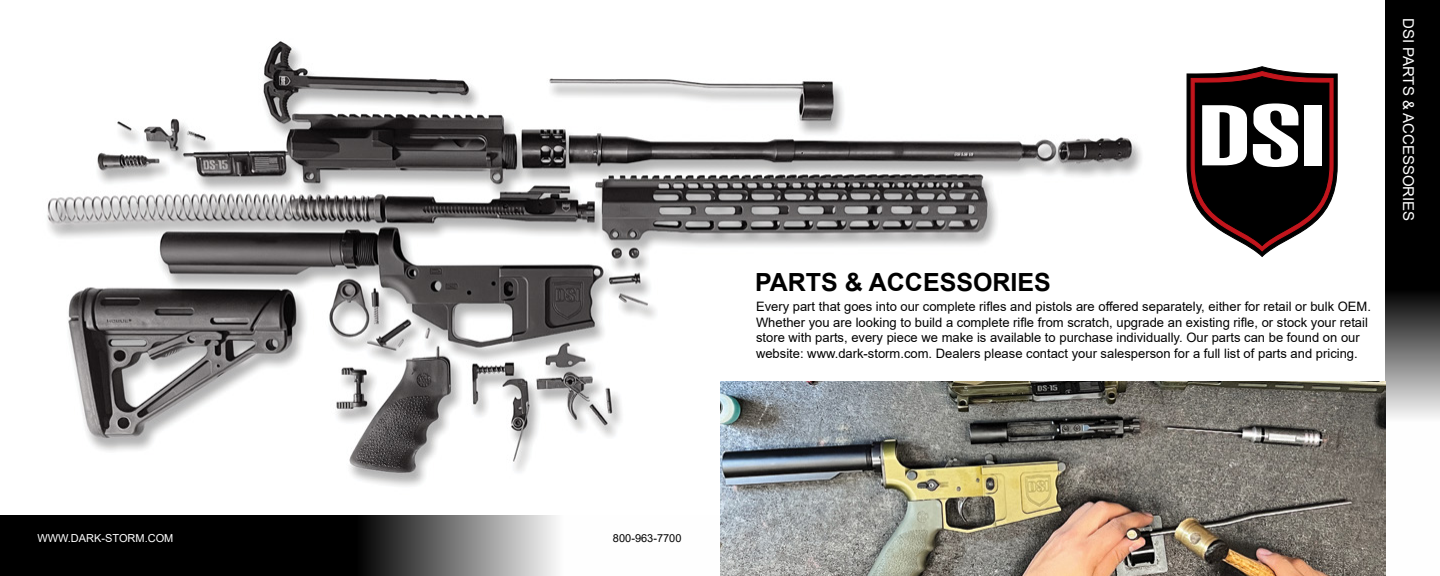
<style>
.page{position:relative;width:1440px;height:576px;background:#fff}
.page>*{position:absolute;margin:0;border:0;box-sizing:border-box;transform-origin:0 0}
.t1{font:700 25px "Arial";color:#000}
.t2{font:15px "Arial";color:#fff}
.t3{font:13px/15.6px "Arial";color:#000}
.t4{font:11px "Arial";color:#fff}
.t5{font:11px "Arial";color:#000}
</style>
<div class="page">
<img style="left:18px;top:41px;width:1124px;height:475px">
<svg style="left:0;top:516px;width:556px;height:60px;background:#2b2b2b"></svg>
<svg style="left:1385px;top:0;width:55px;height:576px;fill:#000"></svg>
<img style="left:720px;top:381px;width:665px;height:195px">
<svg style="left:1187px;top:66px;width:150px;height:191px"></svg>
<p class="t4" style="left:37px;top:530px;width:138px">WWW.DARK-STORM.COM</p>
<p class="t5" style="left:613px;top:530px;width:70px">800-963-7700</p>
<h1 class="t1" style="left:755px;top:265px;width:297px">PARTS &amp; ACCESSORIES</h1>
<p class="t3" style="left:756px;top:299px;width:617px">Every part that goes into our complete rifles and pistols are offered separately, either for retail or bulk OEM.<br>Whether you are looking to build a complete rifle from scratch, upgrade an existing rifle, or stock your retail store with parts, every piece we make is available to purchase individually. Our parts can be found on our website: www.dark-storm.com. Dealers please contact your salesperson for a full list of parts and pricing.</p>
<p class="t2" style="left:1419px;top:18px;width:205px;rotate:90deg">DSI PARTS &amp; ACCESSORIES</p>
</div>
